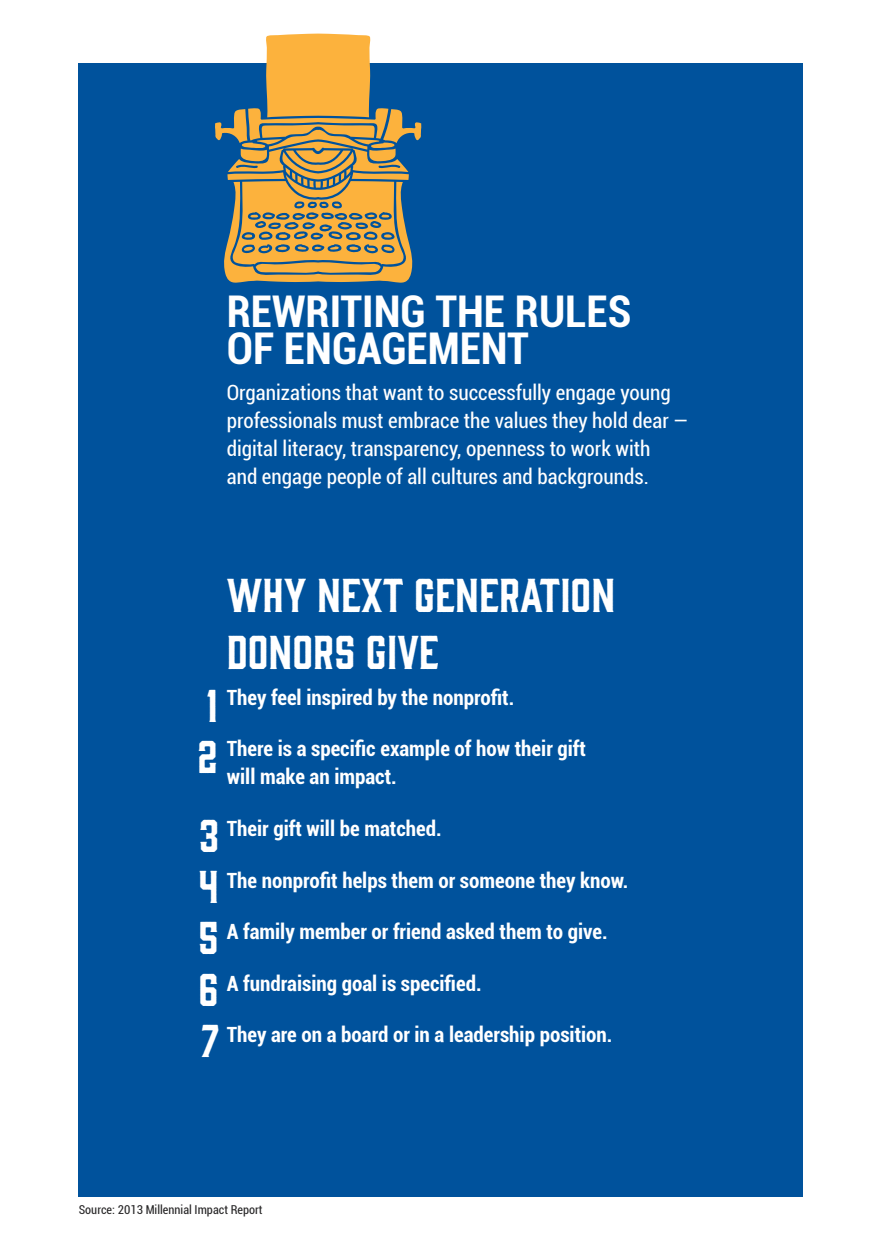
<style>
.page{position:relative;width:882px;height:1260px;background:#fff}
.page>*{position:absolute;margin:0;border:0;box-sizing:border-box;transform-origin:0 0}
.t1{font:700 condensed 43.75px/36.8px "Roboto";color:#fff}
.t2{font:43.75px/56.4px "Gin Rough";color:#fff}
.t3{font:42.35px/51.3px "Gin Rough";color:#fff;text-align:justify}
.t4{font:700 condensed 21px/28px "Roboto";color:#fff}
.t5{font:condensed 21px/28px "Roboto";color:#fff}
.t6{font:condensed 12.25px "Roboto";color:#292829}
</style>
<div class="page">
<div style="left:79px;top:63px;width:724px;height:1134px;background:#00529c"></div>
<svg style="left:215px;top:34px;width:207px;height:249px"></svg>
<h1 class="t1" style="left:227px;top:292px;width:406px">REWRITING THE RULES<br>OF ENGAGEMENT</h1>
<p class="t5" style="left:227px;top:378px;width:463px">Organizations that want to successfully engage young professionals must embrace the values they hold dear — digital literacy, transparency, openness to work with<br>and engage people of all cultures and backgrounds.</p>
<h2 class="t3" style="left:207px;top:677px;width:13px">1</h2>
<h2 class="t3" style="left:197px;top:729px;width:22px">2</h2>
<h2 class="t3" style="left:198px;top:807px;width:22px">3<br>4<br>5<br>6<br>7</h2>
<h1 class="t2" style="left:227px;top:564px;width:390px">WHY NEXT GENERATION<br>DONORS GIVE</h1>
<p class="t4" style="left:227px;top:683px;width:289px">They feel inspired by the nonprofit.</p>
<p class="t4" style="left:227px;top:734px;width:361px">There is a specific example of how their gift will make an impact.</p>
<p class="t4" style="left:227px;top:814px;width:216px">Their gift will be matched.</p>
<p class="t4" style="left:227px;top:865px;width:403px">The nonprofit helps them or someone they know.</p>
<p class="t4" style="left:227px;top:917px;width:382px">A family member or friend asked them to give.</p>
<p class="t4" style="left:227px;top:969px;width:256px">A fundraising goal is specified.</p>
<p class="t4" style="left:227px;top:1020px;width:387px">They are on a board or in a leadership position.</p>
<p class="t6" style="left:79px;top:1201px;width:185px">Source: 2013 Millennial Impact Report</p>
</div>
